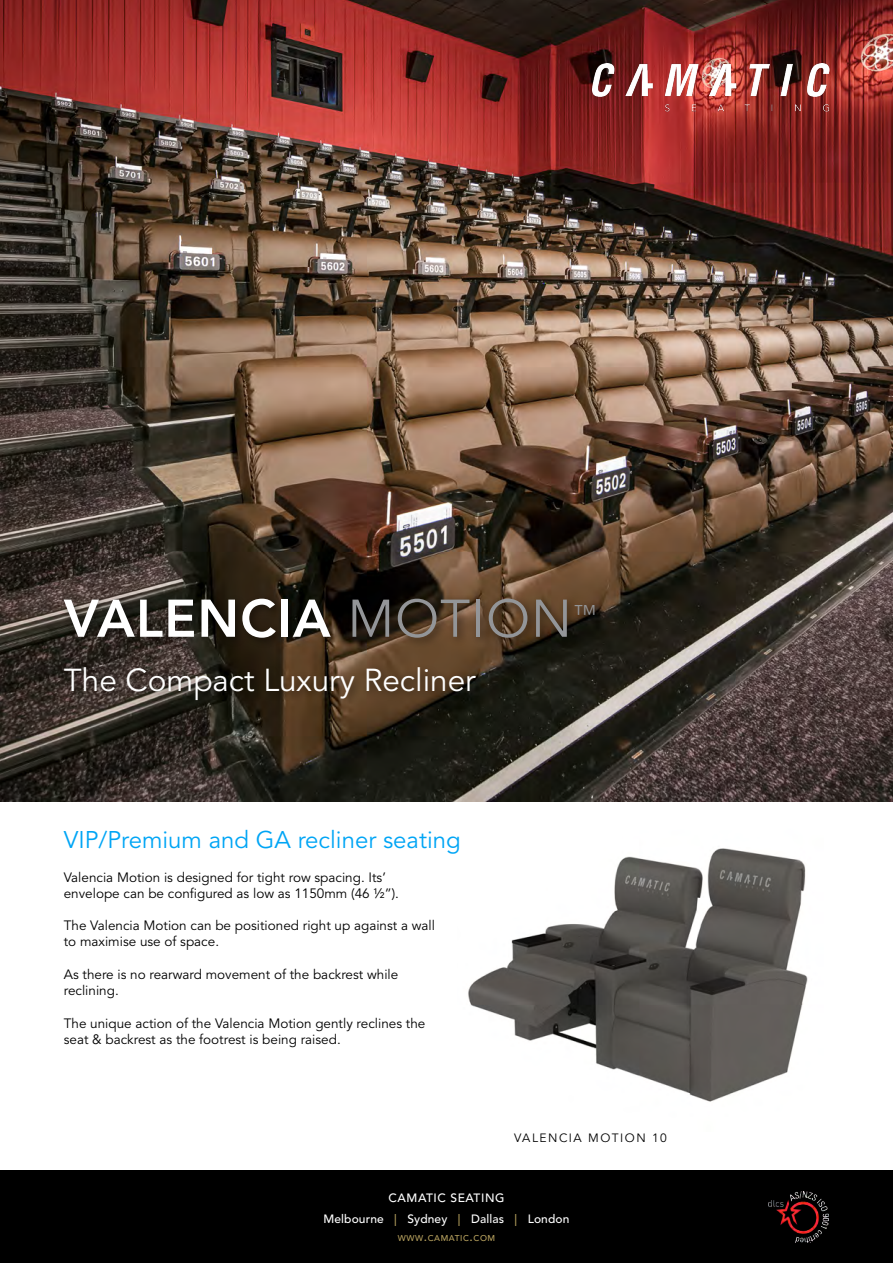
<style>
.page{position:relative;width:893px;height:1263px;background:#fff}
.page>*{position:absolute;margin:0;border:0;box-sizing:border-box;transform-origin:0 0}
.t1{font:800 52.5px "Avenir";letter-spacing:.02em;color:#fff}
.t2{font:31.5px "Avenir";color:#fff}
.t3{font:24px "Avenir";color:#00a5f5}
.t4{font:13.5px/16.2px "Avenir";color:#000}
.t5{font:500 12px/20.9px "Avenir";letter-spacing:.01em;color:#fff;text-align:center}
.t6{font:12px "Avenir";letter-spacing:.125em;color:#000}
.t7{font:500 8.4px "Avenir";letter-spacing:.07em;color:#b8a25f}
.s1{font-weight:400;color:#939598}
.s2{color:#b8a25f}
.s3{font-size:12px}
</style>
<div class="page">
<div style="left:0;top:1171px;width:893px;height:92px;background:#000"></div>
<img style="left:468px;top:848px;width:340px;height:254px">
<img style="left:0;top:0;width:893px;height:801px">
<div style="left:59px;top:593px;width:547px;height:118px;background:#000;opacity:.5"></div>
<img style="left:592px;top:64px;width:237px;height:50px">
<img style="left:769px;top:1192px;width:60px;height:50px">
<h1 class="t1" style="left:64px;top:587px;width:534px">VALENCIA <span class="s1">MOTION</span><sup>™</sup></h1>
<h2 class="t2" style="left:64px;top:662px;width:413px">The Compact Luxury Recliner</h2>
<h3 class="t3" style="left:64px;top:826px;width:398px">VIP/Premium and GA recliner seating</h3>
<p class="t4" style="left:64px;top:869px;width:337px">Valencia Motion is designed for tight row spacing. Its’ envelope can be configured as low as 1150mm (46 ½”).</p>
<p class="t4" style="left:64px;top:918px;width:373px">The Valencia Motion can be positioned right up against a wall to maximise use of space.</p>
<p class="t4" style="left:64px;top:966px;width:336px">As there is no rearward movement of the backrest while reclining.</p>
<p class="t4" style="left:64px;top:1015px;width:363px">The unique action of the Valencia Motion gently reclines the seat &amp; backrest as the footrest is being raised.</p>
<p class="t6" style="left:514px;top:1131px;width:154px">VALENCIA MOTION 10</p>
<p class="t5" style="left:323px;top:1188px;width:247px">CAMATIC SEATING<br>Melbourne <span class="s2">|</span> Sydney <span class="s2">|</span> Dallas <span class="s2">|</span> London</p>
<p class="t7" style="left:398px;top:1233px;width:99px">WWW<span class="s3">.</span>CAMATIC<span class="s3">.</span>COM</p>
</div>
